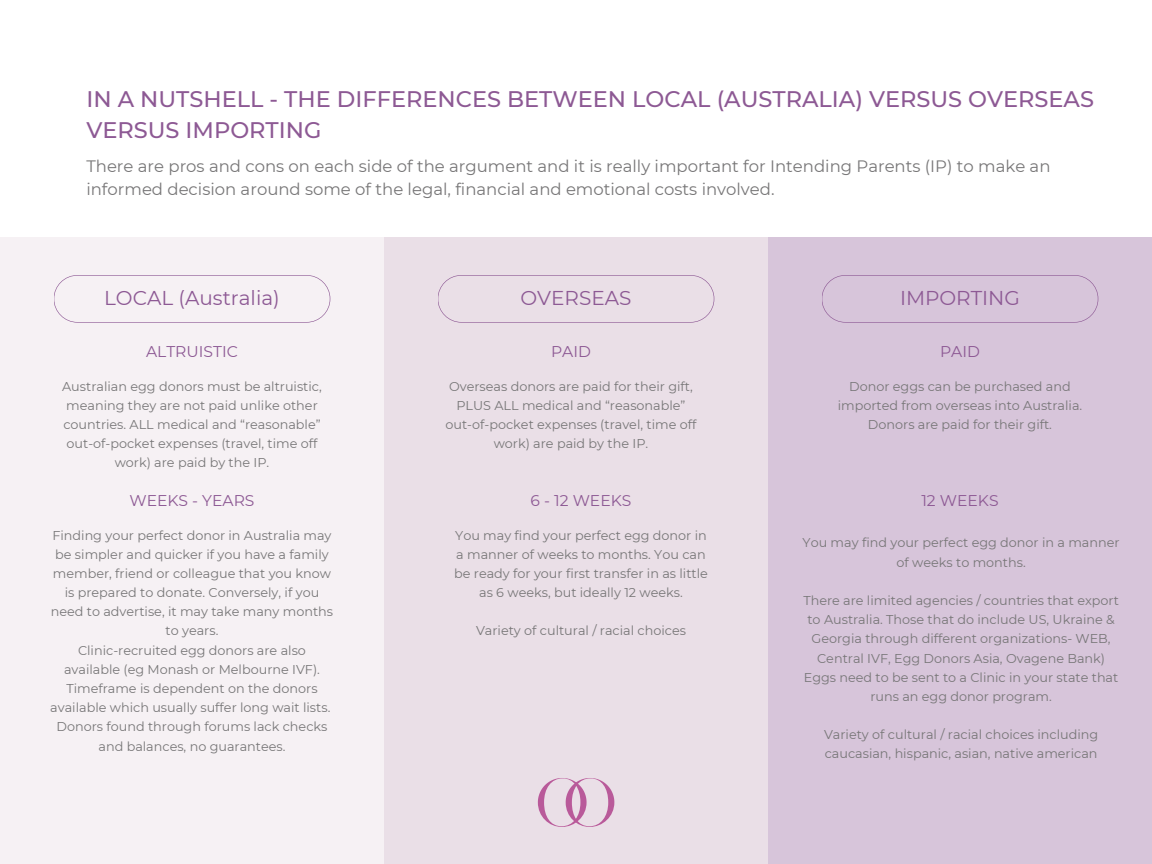
<style>
.page{position:relative;width:1152px;height:864px;background:#fff}
.page>*{position:absolute;margin:0;border:0;box-sizing:border-box;transform-origin:0 0}
.t1{font:500 22.5px/31.5px "Montserrat";color:#8d5994}
.t2{font:19.95px "Montserrat";color:#8d5994}
.t3{font:16.5px/22.5px "Montserrat";color:#777677}
.t4{font:15.6px "Montserrat";color:#8d5994}
.t5{font:12.75px/19.2px "Montserrat";color:#777677;text-align:center}
</style>
<div class="page">
<div style="left:0;top:0;width:384px;height:864px;background:#f6f1f4"></div>
<div style="left:384px;top:0;width:384px;height:864px;background:#eadfe7"></div>
<div style="left:768px;top:0;width:384px;height:864px;background:#d7c5da"></div>
<svg style="left:438px;top:275px;width:276px;height:48px"></svg>
<svg style="left:822px;top:275px;width:276px;height:48px"></svg>
<div style="left:0;top:0;width:1152px;height:236px;background:#fff"></div>
<svg style="left:538px;top:778px;width:76px;height:49px"></svg>
<svg style="left:54px;top:275px;width:276px;height:48px"></svg>
<h1 class="t1" style="left:86px;top:83px;width:1009px">IN A NUTSHELL - THE DIFFERENCES BETWEEN LOCAL (AUSTRALIA) VERSUS OVERSEAS<br>VERSUS IMPORTING</h1>
<p class="t3" style="left:86px;top:155px;width:966px">There are pros and cons on each side of the argument and it is really important for Intending Parents (IP) to make an informed decision around some of the legal, financial and emotional costs involved.</p>
<h2 class="t2" style="left:104px;top:285px;width:177px">LOCAL (Australia)</h2>
<h2 class="t2" style="left:521px;top:285px;width:112px">OVERSEAS</h2>
<h2 class="t2" style="left:900px;top:285px;width:121px">IMPORTING</h2>
<p class="t4" style="left:146px;top:342px;width:93px">ALTRUISTIC</p>
<p class="t4" style="left:551px;top:342px;width:41px">PAID</p>
<p class="t4" style="left:940px;top:342px;width:41px">PAID</p>
<p class="t5" style="left:62px;top:377px;width:261px">Australian egg donors must be altruistic, meaning they are not paid unlike other countries. ALL medical and “reasonable” out-of-pocket expenses (travel, time off work) are paid by the IP.</p>
<p class="t5" style="left:446px;top:377px;width:252px">Overseas donors are paid for their gift, PLUS ALL medical and “reasonable” out-of-pocket expenses (travel, time off work) are paid by the IP.</p>
<p class="t5" style="left:838px;top:377px;width:246px">Donor eggs can be purchased and imported from overseas into Australia.<br>Donors are paid for their gift.</p>
<p class="t4" style="left:129px;top:491px;width:127px">WEEKS - YEARS</p>
<p class="t4" style="left:531px;top:491px;width:102px">6 - 12 WEEKS</p>
<p class="t4" style="left:921px;top:491px;width:79px">12 WEEKS</p>
<p class="t5" style="left:50px;top:525px;width:284px">Finding your perfect donor in Australia may be simpler and quicker if you have a family member, friend or colleague that you know is prepared to donate. Conversely, if you need to advertise, it may take many months to years.<br>Clinic-recruited egg donors are also available (eg Monash or Melbourne IVF).<br>Timeframe is dependent on the donors available which usually suffer long wait lists.<br>Donors found through forums lack checks and balances, no guarantees.</p>
<p class="t5" style="left:454px;top:525px;width:255px">You may find your perfect egg donor in a manner of weeks to months. You can be ready for your first transfer in as little as 6 weeks, but ideally 12 weeks.</p>
<p class="t5" style="left:476px;top:621px;width:212px">Variety of cultural / racial choices</p>
<p class="t5" style="left:803px;top:533px;width:319px">You may find your perfect egg donor in a manner of weeks to months.</p>
<p class="t5" style="left:803px;top:591px;width:317px">There are limited agencies / countries that export to Australia. Those that do include US, Ukraine &amp; Georgia through different organizations- WEB, Central IVF, Egg Donors Asia, Ovagene Bank)<br>Eggs need to be sent to a Clinic in your state that runs an egg donor program.</p>
<p class="t5" style="left:824px;top:725px;width:276px;text-align:left">Variety of cultural / racial choices including caucasian, hispanic, asian, native american</p>
</div>
